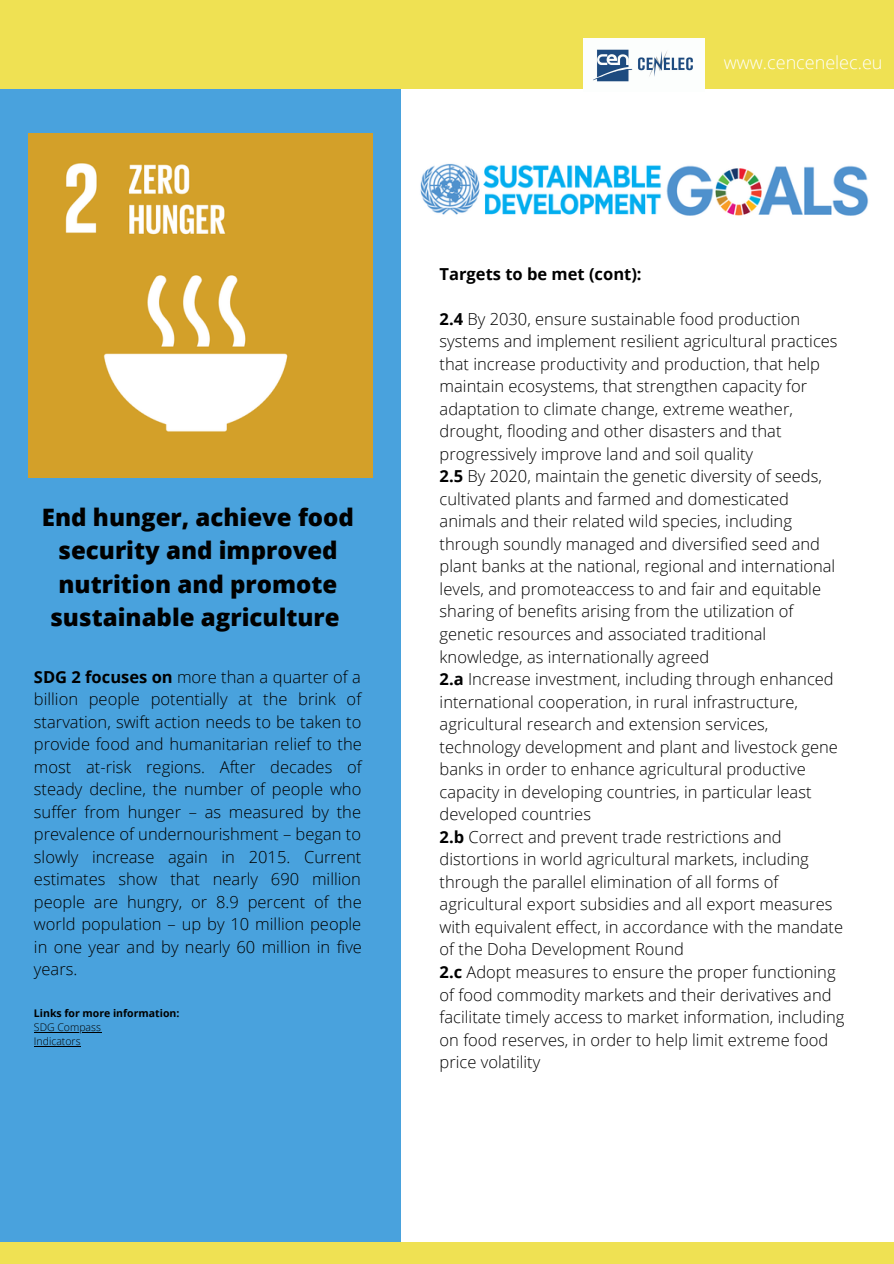
<style>
.page{position:relative;width:894px;height:1264px;background:#fff}
.page>*{position:absolute;margin:0;border:0;box-sizing:border-box;transform-origin:0 0}
.t1{font:800 24px/33.2px "Open Sans";color:#000;text-align:center}
.t2{font:300 18px "Open Sans";color:#fff}
.t3{font:300 16.5px/22.5px "Open Sans";color:#000}
.t4{font:700 16.5px "Open Sans";color:#000}
.t5{font:700 10.5px "Open Sans";color:#000}
.t6{font:300 10.5px/14px "Open Sans";color:#000}
.s1{font-weight:700}
</style>
<div class="page">
<div style="left:0;top:0;width:400px;height:1263px;background:#49a2dd"></div>
<div style="left:0;top:0;width:893px;height:89px;background:#efe153"></div>
<img style="left:28px;top:134px;width:344px;height:343px">
<div style="left:0;top:1242px;width:893px;height:21px;background:#efe153"></div>
<hr style="left:34px;top:1032px;width:67px;height:1px;background:#000">
<hr style="left:34px;top:1046px;width:47px;height:1px;background:#000">
<img style="left:583px;top:39px;width:121px;height:50px">
<img style="left:420px;top:163px;width:449px;height:53px">
<p class="t2" style="left:723px;top:50px;width:160px">www.cencenelec.eu</p>
<h1 class="t1" style="left:42px;top:500px;width:313px">End hunger, achieve food security and improved nutrition and promote sustainable agriculture</h1>
<p class="t3" style="left:34px;top:665px;width:329px;text-align:justify"><span class="s1">SDG 2 focuses on</span> more than a quarter of a billion people potentially at the brink of starvation, swift action needs to be taken to provide food and humanitarian relief to the most at-risk regions. After decades of steady decline, the number of people who suffer from hunger – as measured by the prevalence of undernourishment – began to slowly increase again in 2015. Current estimates show that nearly 690 million people are hungry, or 8.9 percent of the world population – up by 10 million people in one year and by nearly 60 million in five years.</p>
<p class="t5" style="left:34px;top:1006px;width:147px">Links for more information:</p>
<p class="t6" style="left:34px;top:1020px;width:68px">SDG Compass<br>Indicators</p>
<p class="t4" style="left:439px;top:262px;width:203px">Targets to be met (cont):</p>
<p class="t3" style="left:439px;top:307px;width:406px"><span class="s1">2.4</span> By 2030, ensure sustainable food production systems and implement resilient agricultural practices that increase productivity and production, that help maintain ecosystems, that strengthen capacity for adaptation to climate change, extreme weather, drought, flooding and other disasters and that progressively improve land and soil quality<br><span class="s1">2.5</span> By 2020, maintain the genetic diversity of seeds, cultivated plants and farmed and domesticated animals and their related wild species, including through soundly managed and diversified seed and plant banks at the national, regional and international levels, and promoteaccess to and fair and equitable sharing of benefits arising from the utilization of genetic resources and associated traditional knowledge, as internationally agreed<br><span class="s1">2.a</span> Increase investment, including through enhanced international cooperation, in rural infrastructure, agricultural research and extension services, technology development and plant and livestock gene banks in order to enhance agricultural productive capacity in developing countries, in particular least developed countries<br><span class="s1">2.b</span> Correct and prevent trade restrictions and distortions in world agricultural markets, including through the parallel elimination of all forms of agricultural export subsidies and all export measures with equivalent effect, in accordance with the mandate of the Doha Development Round<br><span class="s1">2.c</span> Adopt measures to ensure the proper functioning of food commodity markets and their derivatives and facilitate timely access to market information, including on food reserves, in order to help limit extreme food price volatility</p>
</div>
